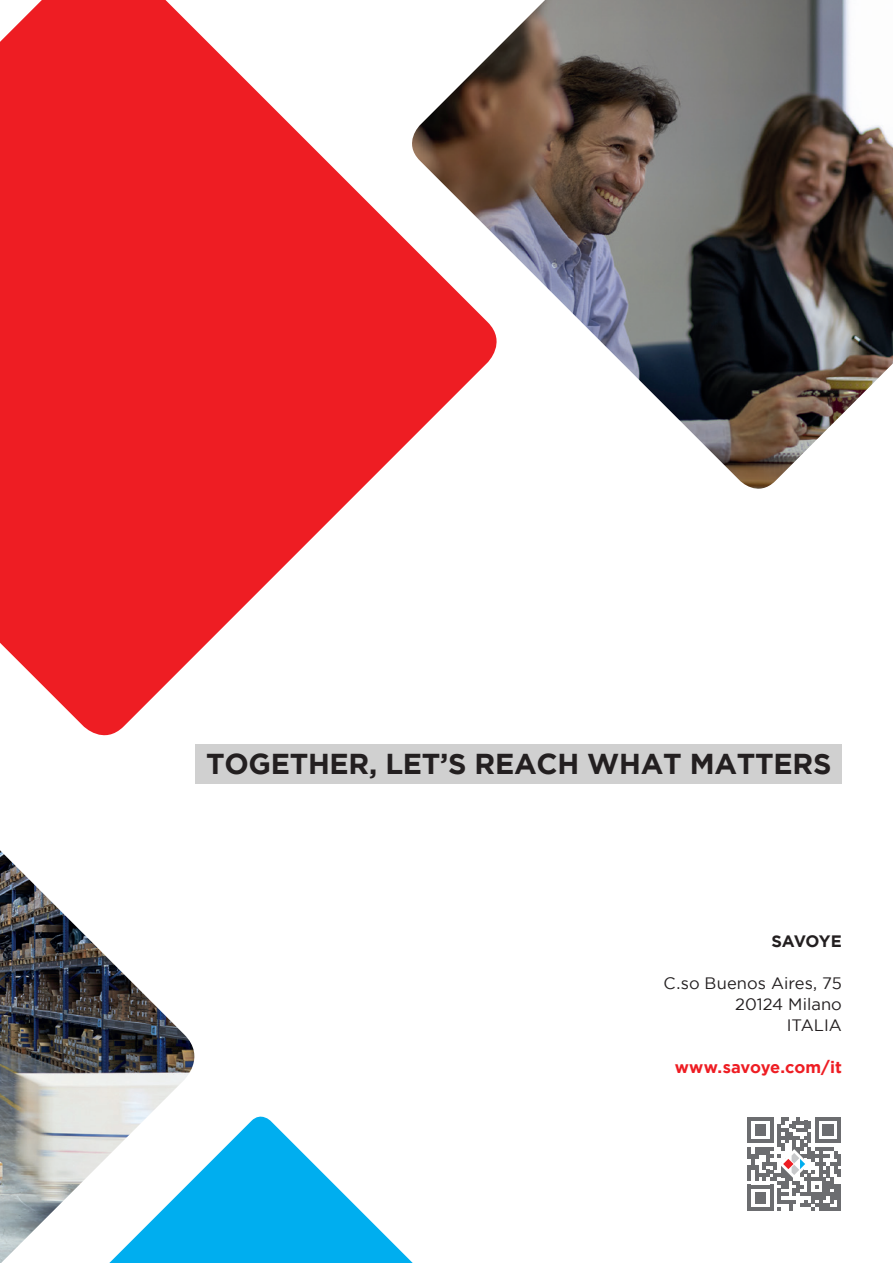
<style>
.page{position:relative;width:893px;height:1263px;background:#fff}
.page>*{position:absolute;margin:0;border:0;box-sizing:border-box;transform-origin:0 0}
.t1{font:700 28.8px "Gotham";letter-spacing:-.01em;color:#231f20}
.t2{font:16.5px "Gotham";color:#231f20}
.t3{font:700 16.5px "Gotham";letter-spacing:-.005em;color:#ee1d23}
.t4{font:700 16.5px "Gotham";letter-spacing:-.03em;color:#231f20}
</style>
<div class="page">
<svg style="left:207px;top:1116px;width:206px;height:147px;fill:#00aeef"></svg>
<svg style="left:0;top:0;width:402px;height:746px;fill:#ee1d23"></svg>
<img style="left:0;top:850px;width:207px;height:413px">
<img style="left:402px;top:0;width:491px;height:489px">
<div style="left:196px;top:744px;width:646px;height:39px;background:#d0d0d0"></div>
<svg style="left:747px;top:1117px;width:94px;height:94px"></svg>
<p class="t1" style="left:206px;top:747px;width:627px">TOGETHER, LET’S REACH WHAT MATTERS</p>
<p class="t4" style="left:771px;top:932px;width:72px">SAVOYE</p>
<p class="t2" style="left:664px;top:974px;width:180px">C.so Buenos Aires, 75</p>
<p class="t2" style="left:735px;top:995px;width:108px">20124 Milano</p>
<p class="t2" style="left:787px;top:1016px;width:57px">ITALIA</p>
<p class="t3" style="left:675px;top:1058px;width:169px">www.savoye.com/it</p>
</div>
